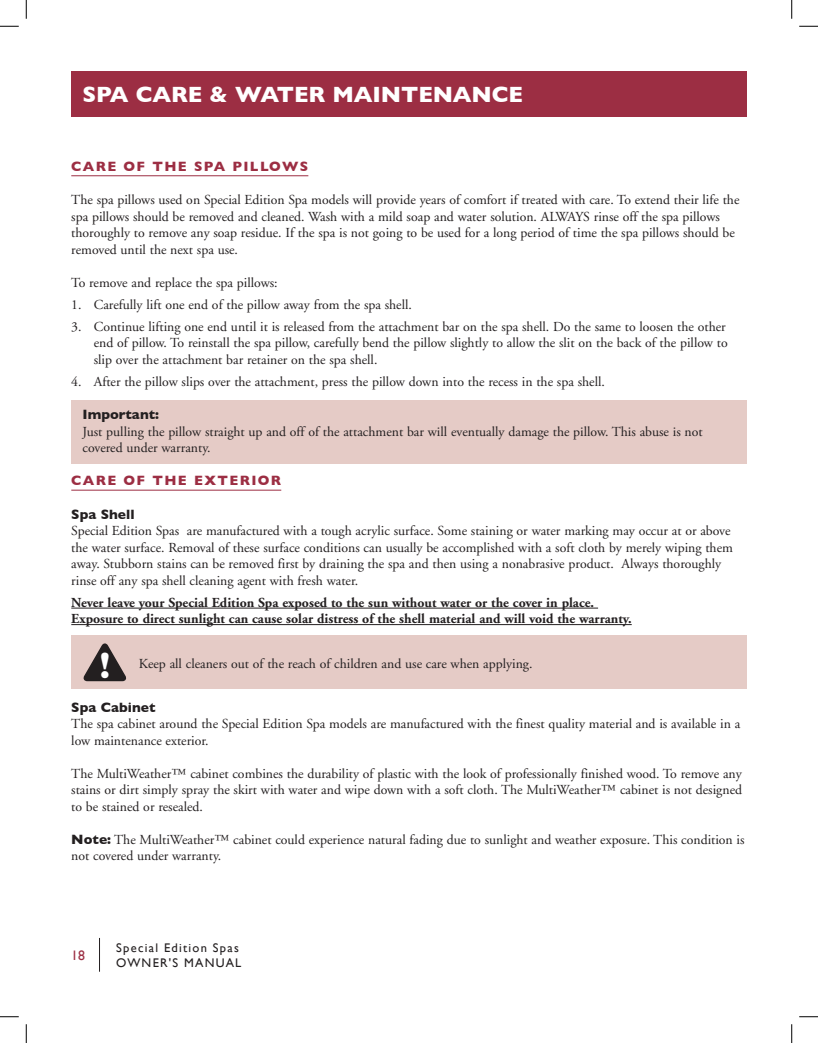
<style>
.page{position:relative;width:818px;height:1043px;background:#fff}
.page>*{position:absolute;margin:0;border:0;box-sizing:border-box;transform-origin:0 0}
.t1{font:900 35px/63.1px "Optima";color:#231f20}
.body_text{font:700 22.5px "Gill Sans";letter-spacing:-.005em;color:#fff}
.body_text-2{font:13.75px/16.5px "Adobe Garamond";color:#231f20}
.body_text-3{font:700 13.75px/16.5px "Adobe Garamond";color:#231f20}
.body_text-4{font:13.75px/16.5px "Adobe Garamond Pro";color:#231f20}
.headingNEW{font:700 13.75px "Gill Sans";letter-spacing:.1em;color:#9c2e43}
.body_text-5{font:700 13.75px "Gill Sans";color:#231f20}
.subtitle{font:700 13.75px "Gill Sans";color:#231f20}
.t2{font:13.75px "Gill Sans";color:#9c2e43}
.t3{font:12.5px/15px "Gill Sans";letter-spacing:.1em;color:#231f20}
.s1{font-family:"Adobe Garamond Pro"}
.s2{font-family:"Gill Sans";font-weight:700}
.s3{color:#fff}
</style>
<div class="page">
<hr style="left:99px;top:938px;width:1px;height:33px;background:#231f20">
<div style="left:71px;top:636px;width:675px;height:53px;background:#e5cbc6"></div>
<div style="left:71px;top:400px;width:675px;height:64px;background:#e5cbc6"></div>
<hr style="left:71px;top:175px;width:237px;height:1px;background:#9c2e43">
<hr style="left:71px;top:490px;width:210px;height:1px;background:#9c2e43">
<hr style="left:71px;top:607px;width:527px;height:1px;background:#231f20">
<hr style="left:71px;top:624px;width:560px;height:1px;background:#231f20">
<div style="left:71px;top:71px;width:675px;height:45px;background:#9c2e43"></div>
<svg style="left:83px;top:643px;width:43px;height:39px"></svg>
<svg style="left:0;top:25px;width:19px;height:2px"></svg>
<svg style="left:799px;top:25px;width:19px;height:2px"></svg>
<svg style="left:0;top:1016px;width:19px;height:1px"></svg>
<svg style="left:799px;top:1016px;width:19px;height:1px"></svg>
<svg style="left:25px;top:0;width:2px;height:19px"></svg>
<svg style="left:25px;top:1024px;width:2px;height:18px"></svg>
<svg style="left:791px;top:0;width:1px;height:19px"></svg>
<svg style="left:791px;top:1024px;width:1px;height:18px"></svg>
<p class="body_text" style="left:82px;top:76px;width:442px">SPA CARE &amp; WATER MAINTENANCE</p>
<p class="headingNEW" style="left:71px;top:155px;width:238px">CARE OF THE SPA PILLOWS</p>
<p class="body_text-2" style="left:71px;top:192px;width:669px">The spa pillows used on Special Edition Spa models will provide years of comfort if treated with care. To extend their life the spa pillows should be removed and cleaned. Wash with a mild soap and water solution. ALWAYS rinse off the spa pillows thoroughly to remove any soap residue. If the spa is not going to be used for a long period of time the spa pillows should be removed until the next spa use.</p>
<p class="body_text-2" style="left:71px;top:274px;width:208px">To remove and replace the spa pillows:</p>
<p class="body_text-2" style="left:71px;top:296px;width:340px">1. Carefully lift one end of the pillow away from the spa shell.</p>
<p class="body_text-2" style="left:94px;top:319px;width:635px;text-indent:-22px">3. Continue lifting one end until it is released from the attachment bar on the spa shell. Do the same to loosen the other end of pillow. To reinstall the spa pillow, carefully bend the pillow slightly to allow the slit on the back of the pillow to slip over the attachment bar retainer on the spa shell.</p>
<p class="body_text-2" style="left:71px;top:374px;width:533px">4. After the pillow slips over the attachment, press the pillow down into the recess in the spa shell.</p>
<p class="body_text-5" style="left:82px;top:403px;width:78px">Important:</p>
<p class="body_text-4" style="left:82px;top:423px;width:621px">Just pulling the pillow straight up and off of the attachment bar will eventually damage the pillow. This abuse is not covered under warranty.</p>
<p class="headingNEW" style="left:71px;top:469px;width:211px">CARE OF THE EXTERIOR</p>
<p class="subtitle" style="left:71px;top:503px;width:65px">Spa Shell</p>
<p class="body_text-2" style="left:71px;top:523px;width:663px"><span class="s1">Special Edition Spas</span> are manufactured with a tough acrylic surface. Some staining or water marking may occur at or above the water surface. Removal of these surface conditions can usually be accomplished with a soft cloth by merely wiping them away. Stubborn stains can be removed first by draining the spa and then using a nonabrasive product. Always thoroughly rinse off any spa shell cleaning agent with fresh water.</p>
<p class="body_text-3" style="left:71px;top:594px;width:562px">Never leave your Special Edition Spa exposed to the sun without water or the cover in place.<br>Exposure to direct sunlight can cause solar distress of the shell material and will void the warranty.</p>
<p class="body_text-2" style="left:139px;top:655px;width:393px">Keep all cleaners out of the reach of children and use care when applying.</p>
<p class="body_text-5" style="left:71px;top:696px;width:86px">Spa Cabinet</p>
<p class="body_text-2" style="left:71px;top:716px;width:670px">The spa cabinet around the Special Edition Spa models are manufactured with the finest quality material and is available in a low maintenance exterior.</p>
<p class="body_text-2" style="left:71px;top:765px;width:672px;text-align:justify">The MultiWeather™ cabinet combines the durability of plastic with the look of professionally finished wood. To remove any stains or dirt simply spray the skirt with water and wipe down with a soft cloth. The MultiWeather™ cabinet is not designed to be stained or resealed.</p>
<p class="body_text-2" style="left:71px;top:831px;width:674px"><span class="s2">Note:</span> The MultiWeather™ cabinet could experience natural fading due to sunlight and weather exposure. This condition is not covered under warranty.</p>
<p class="t1" style="left:97px;top:570px;width:15px">! <span class="s3">!</span></p>
<p class="t2" style="left:71px;top:946px;width:15px">18</p>
<p class="t3" style="left:116px;top:939px;width:127px">Special Edition Spas<br>OWNER'S MANUAL</p>
</div>
